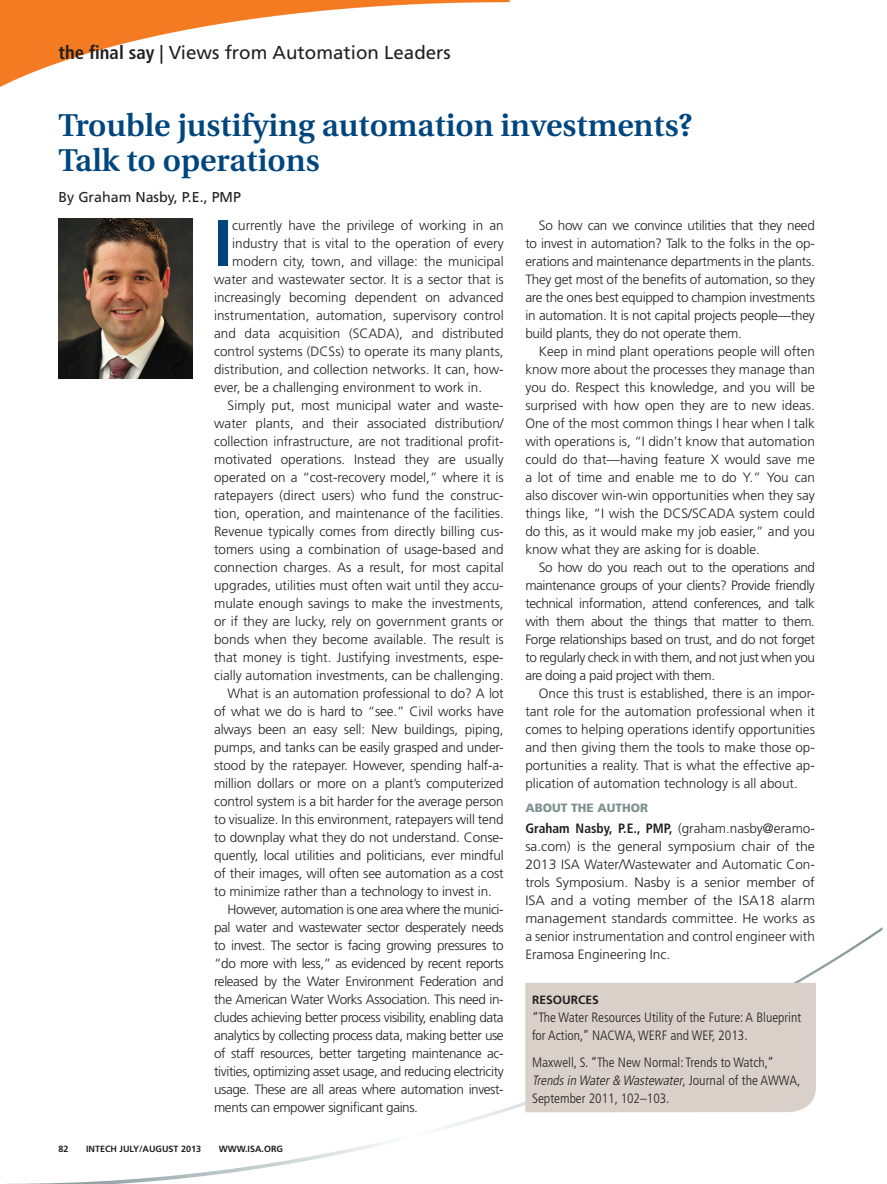
<style>
.page{position:relative;width:887px;height:1184px;background:#fff}
.page>*{position:absolute;margin:0;border:0;box-sizing:border-box;transform-origin:0 0}
.t1{font:700 65.1px "Frutiger";color:#00467e}
.t2{font:600 31.5px/34.5px "Utopia";color:#00467e}
.t3{font:18.75px "Frutiger";color:#231f20}
.t4{font:14.25px "Frutiger";color:#231f20}
.t5{font:300 13.5px/18px "Frutiger";color:#231f20;text-align:justify}
.t6{font:300 13.5px "Frutiger";letter-spacing:-.03em;color:#231f20}
.t7{font:300 condensed 13.5px/18px "Frutiger";color:#231f20}
.t8{font:900 12px "Frutiger";color:#7e9091}
.t9{font:700 12px "Frutiger";color:#231f20}
.t10{font:700 9px "Frutiger";color:#231f20}
.s1{font-weight:700;font-stretch:condensed}
.s2{font-style:italic}
</style>
<div class="page">
<svg style="left:6px;top:927px;width:876px;height:257px"></svg>
<img style="left:0;top:0;width:509px;height:87px">
<img style="left:58px;top:218px;width:134px;height:161px">
<div style="left:525px;top:982px;width:291px;height:130px;background:#d8d0c9"></div>
<svg style="left:0;top:0;width:5px;height:5px"></svg>
<svg style="left:859px;top:1152px;width:8px;height:32px"></svg>
<h3 class="t3" style="left:58px;top:42px;width:394px"><span class="s1">the final say</span> | Views from Automation Leaders</h3>
<h2 class="t2" style="left:58px;top:109px;width:635px">Trouble justifying automation investments?<br>Talk to operations</h2>
<p class="t4" style="left:58px;top:188px;width:184px">By Graham Nasby, P.E., PMP</p>
<p class="t5" style="left:525px;top:216px;width:291px;text-indent:14px">So how can we convince utilities that they need to invest in automation? Talk to the folks in the op&shy;erations and maintenance departments in the plants.<br>They get most of the benefits of automation, so they are the ones best equipped to champion investments in automation. It is not capital projects people—they build plants, they do not operate them.</p>
<p class="t5" style="left:525px;top:342px;width:291px;text-indent:14px">Keep in mind plant operations people will often know more about the processes they manage than you do. Respect this knowledge, and you will be surprised with how open they are to new ideas.<br>One of the most common things I hear when I talk with operations is, “I didn’t know that automation could do that—having feature X would save me a lot of time and enable me to do Y.” You can also discover win-win opportunities when they say things like, “I wish the DCS/SCADA system could do this, as it would make my job easier,” and you know what they are asking for is doable.</p>
<p class="t5" style="left:525px;top:558px;width:291px;text-indent:14px">So how do you reach out to the operations and maintenance groups of your clients? Provide friendly technical information, attend conferences, and talk with them about the things that matter to them.<br>Forge relationships based on trust, and do not forget to regularly check in with them, and not just when you are doing a paid project with them.</p>
<p class="t5" style="left:525px;top:684px;width:291px;text-indent:14px">Once this trust is established, there is an impor&shy;tant role for the automation professional when it comes to helping operations identify opportunities and then giving them the tools to make those op&shy;portunities a reality. That is what the effective ap&shy;plication of automation technology is all about.</p>
<p class="t8" style="left:525px;top:800px;width:124px">ABOUT THE AUTHOR</p>
<p class="t5" style="left:525px;top:819px;width:291px"><span class="s1">Graham Nasby, P.E., PMP,</span> (graham.nasby@eramo&shy;sa.com) is the general symposium chair of the 2013 ISA Water/Wastewater and Automatic Con&shy;trols Symposium. Nasby is a senior member of ISA and a voting member of the ISA18 alarm management standards committee. He works as a senior instrumentation and control engineer with Eramosa Engineering Inc.</p>
<h1 class="t1" style="left:214px;top:205px;width:20px">I</h1>
<p class="t5" style="left:232px;top:216px;width:273px">currently have the privilege of working in an</p>
<p class="t5" style="left:232px;top:234px;width:273px">industry that is vital to the operation of every</p>
<p class="t5" style="left:232px;top:252px;width:273px">modern city, town, and village: the municipal</p>
<p class="t5" style="left:214px;top:270px;width:291px">water and wastewater sector. It is a sector that is</p>
<p class="t5" style="left:214px;top:288px;width:291px">increasingly becoming dependent on advanced</p>
<p class="t5" style="left:214px;top:306px;width:291px">instrumentation, automation, supervisory control</p>
<p class="t5" style="left:214px;top:324px;width:291px">and data acquisition (SCADA), and distributed</p>
<p class="t5" style="left:214px;top:342px;width:291px">control systems (DCSs) to operate its many plants,</p>
<p class="t5" style="left:214px;top:360px;width:291px">distribution, and collection networks. It can, how-</p>
<p class="t5" style="left:214px;top:378px;width:269px">ever, be a challenging environment to work in.</p>
<p class="t5" style="left:228px;top:396px;width:277px">Simply put, most municipal water and waste-</p>
<p class="t5" style="left:214px;top:414px;width:291px">water plants, and their associated distribution/</p>
<p class="t5" style="left:214px;top:432px;width:291px">collection infrastructure, are not traditional profit-</p>
<p class="t5" style="left:214px;top:450px;width:291px">motivated operations. Instead they are usually</p>
<p class="t5" style="left:214px;top:468px;width:291px">operated on a “cost-recovery model,” where it is</p>
<p class="t5" style="left:214px;top:486px;width:291px">ratepayers (direct users) who fund the construc-</p>
<p class="t5" style="left:214px;top:504px;width:291px">tion, operation, and maintenance of the facilities.</p>
<p class="t5" style="left:214px;top:522px;width:291px">Revenue typically comes from directly billing cus-</p>
<p class="t5" style="left:214px;top:540px;width:291px">tomers using a combination of usage-based and</p>
<p class="t5" style="left:214px;top:558px;width:291px">connection charges. As a result, for most capital</p>
<p class="t5" style="left:214px;top:576px;width:291px">upgrades, utilities must often wait until they accu-</p>
<p class="t5" style="left:214px;top:594px;width:291px">mulate enough savings to make the investments,</p>
<p class="t5" style="left:214px;top:612px;width:291px">or if they are lucky, rely on government grants or</p>
<p class="t5" style="left:214px;top:630px;width:291px">bonds when they become available. The result is</p>
<p class="t5" style="left:214px;top:648px;width:291px">that money is tight. Justifying investments, espe-</p>
<p class="t5" style="left:214px;top:666px;width:291px">cially automation investments, can be challenging.</p>
<p class="t5" style="left:228px;top:684px;width:277px">What is an automation professional to do? A lot</p>
<p class="t5" style="left:214px;top:702px;width:291px">of what we do is hard to “see.” Civil works have</p>
<p class="t5" style="left:214px;top:720px;width:291px">always been an easy sell: New buildings, piping,</p>
<p class="t5" style="left:214px;top:738px;width:291px">pumps, and tanks can be easily grasped and under-</p>
<p class="t5" style="left:214px;top:756px;width:291px">stood by the ratepayer. However, spending half-a-</p>
<p class="t5" style="left:214px;top:774px;width:291px">million dollars or more on a plant’s computerized</p>
<p class="t5" style="left:214px;top:792px;width:291px">control system is a bit harder for the average person</p>
<p class="t5" style="left:214px;top:810px;width:291px">to visualize. In this environment, ratepayers will tend</p>
<p class="t5" style="left:214px;top:828px;width:291px">to downplay what they do not understand. Conse-</p>
<p class="t5" style="left:214px;top:846px;width:291px">quently, local utilities and politicians, ever mindful</p>
<p class="t5" style="left:214px;top:864px;width:291px">of their images, will often see automation as a cost</p>
<p class="t5" style="left:214px;top:882px;width:279px">to minimize rather than a technology to invest in.</p>
<p class="t6" style="left:228px;top:901px;width:277px">However, automation is one area where the munici-</p>
<p class="t6" style="left:214px;top:919px;width:291px">pal water and wastewater sector desperately needs</p>
<p class="t6" style="left:214px;top:937px;width:291px">to invest. The sector is facing growing pressures to</p>
<p class="t6" style="left:214px;top:955px;width:291px">“do more with less,” as evidenced by recent reports</p>
<p class="t6" style="left:214px;top:973px;width:291px">released by the Water Environment Federation and</p>
<p class="t6" style="left:214px;top:991px;width:291px">the American Water Works Association. This need in-</p>
<p class="t6" style="left:214px;top:1009px;width:291px">cludes achieving better process visibility, enabling data</p>
<p class="t6" style="left:214px;top:1027px;width:291px">analytics by collecting process data, making better use</p>
<p class="t6" style="left:214px;top:1045px;width:291px">of staff resources, better targeting maintenance ac-</p>
<p class="t6" style="left:214px;top:1063px;width:291px">tivities, optimizing asset usage, and reducing electricity</p>
<p class="t6" style="left:214px;top:1081px;width:291px">usage. These are all areas where automation invest-</p>
<p class="t6" style="left:214px;top:1099px;width:205px">ments can empower significant gains.</p>
<p class="t9" style="left:532px;top:992px;width:67px">RESOURCES</p>
<p class="t7" style="left:532px;top:1008px;width:270px">“The Water Resources Utility of the Future: A Blueprint for Action,” NACWA, WERF and WEF, 2013.</p>
<p class="t7" style="left:532px;top:1053px;width:270px">Maxwell, S. “The New Normal: Trends to Watch,”<br><span class="s2">Trendsin Water&amp; Wastewater</span>, J o u r n a l o f t h e AWWA ,<br>September 2011, 102–103.</p>
<p class="t10" style="left:58px;top:1144px;width:12px">82</p>
<p class="t10" style="left:86px;top:1144px;width:117px">INTECH JULY/AUGUST 2013</p>
<p class="t10" style="left:219px;top:1144px;width:65px">WWW.ISA.ORG</p>
</div>
